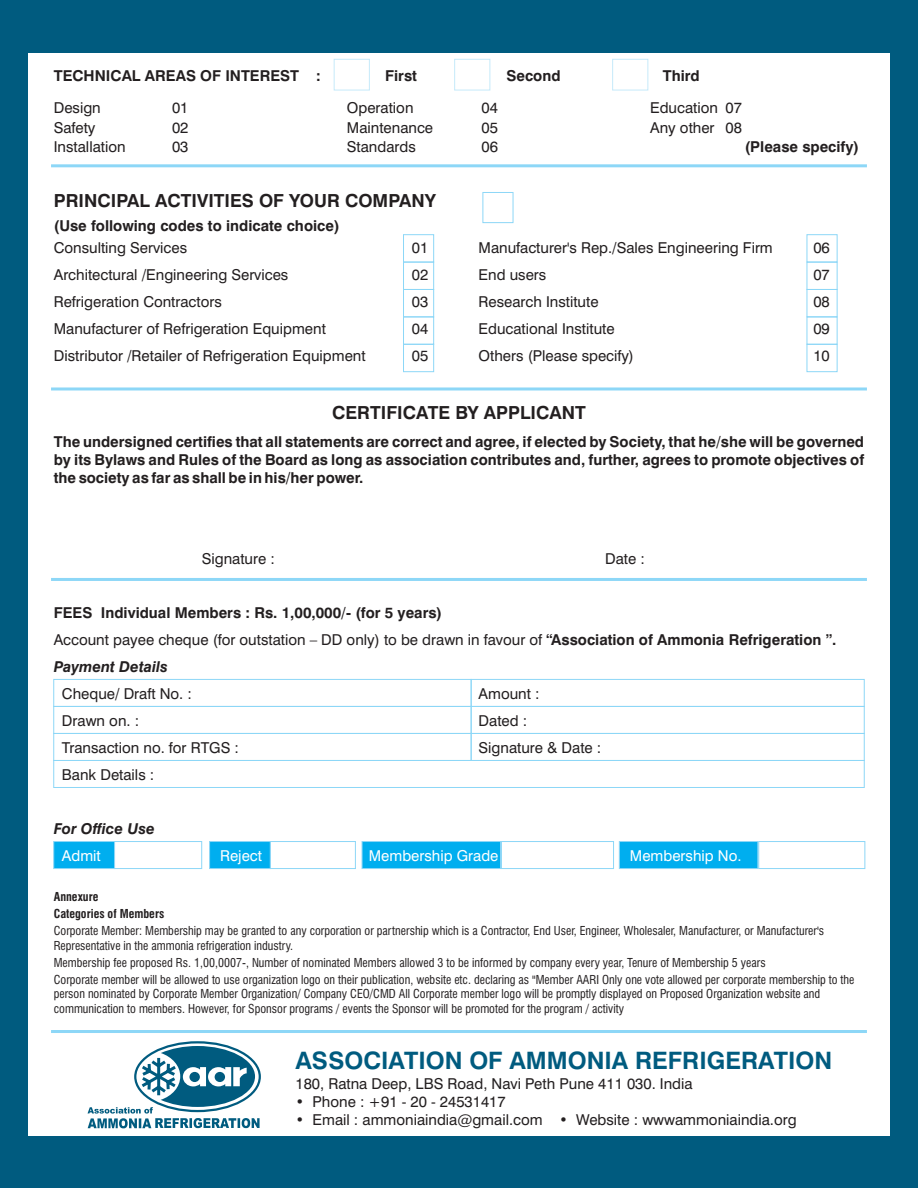
<style>
.page{position:relative;width:918px;height:1188px;background:#005b7f}
.page>*{position:absolute;margin:0;border:0;box-sizing:border-box;transform-origin:0 0}
.t1{font:700 24px "Swiss 721 BT";color:#005b7f}
.t2{font:700 18px "Swiss 721 BT";color:#231f20}
.t3{font:15px "Swiss 721 BT";color:#231f20}
.t4{font:700 15px/18px "Swiss 721 BT";color:#231f20;text-align:justify}
.t5{font:15px "Swiss 721 BT";color:#fff}
.t6{font:italic 700 15px "Swiss 721 BT";color:#231f20}
.t7{font:condensed 12px/14.4px "Swiss 721 BT";color:#231f20}
.t8{font:700 condensed 12px/17.2px "Swiss 721 BT";color:#231f20}
.s1{font-weight:400}
.s2{font-style:italic}
</style>
<div class="page">
<div style="left:28px;top:53px;width:862px;height:1082px;background:#fff"></div>
<div style="left:483px;top:192px;width:30px;height:31px;border:1px solid #8dd7f7"></div>
<div style="left:403px;top:234px;width:31px;height:28px;border:1px solid #8dd7f7"></div>
<div style="left:403px;top:262px;width:31px;height:28px;border:1px solid #8dd7f7"></div>
<div style="left:403px;top:289px;width:31px;height:28px;border:1px solid #8dd7f7"></div>
<div style="left:403px;top:317px;width:31px;height:28px;border:1px solid #8dd7f7"></div>
<div style="left:403px;top:344px;width:31px;height:28px;border:1px solid #8dd7f7"></div>
<div style="left:807px;top:234px;width:31px;height:28px;border:1px solid #8dd7f7"></div>
<div style="left:807px;top:262px;width:31px;height:28px;border:1px solid #8dd7f7"></div>
<div style="left:807px;top:289px;width:31px;height:28px;border:1px solid #8dd7f7"></div>
<div style="left:807px;top:317px;width:31px;height:28px;border:1px solid #8dd7f7"></div>
<div style="left:807px;top:344px;width:31px;height:28px;border:1px solid #8dd7f7"></div>
<hr style="left:51px;top:387px;width:816px;height:3px;background:#8dd7f7">
<hr style="left:51px;top:578px;width:816px;height:3px;background:#8dd7f7">
<div style="left:53px;top:679px;width:419px;height:28px;border:1px solid #8dd7f7"></div>
<div style="left:471px;top:679px;width:394px;height:28px;border:1px solid #8dd7f7"></div>
<div style="left:53px;top:706px;width:419px;height:28px;border:1px solid #8dd7f7"></div>
<div style="left:471px;top:706px;width:394px;height:28px;border:1px solid #8dd7f7"></div>
<div style="left:53px;top:733px;width:419px;height:28px;border:1px solid #8dd7f7"></div>
<div style="left:471px;top:733px;width:394px;height:28px;border:1px solid #8dd7f7"></div>
<svg style="left:53px;top:760px;width:812px;height:28px"></svg>
<div style="left:334px;top:59px;width:36px;height:31px;border:1px solid #c6eafa"></div>
<div style="left:454px;top:59px;width:36px;height:31px;border:1px solid #c6eafa"></div>
<div style="left:612px;top:59px;width:36px;height:31px;border:1px solid #c6eafa"></div>
<hr style="left:51px;top:164px;width:816px;height:3px;background:#8dd7f7">
<svg style="left:53px;top:841px;width:61px;height:28px;background:#0cb1ef"></svg>
<div style="left:114px;top:841px;width:88px;height:28px;border:1px solid #8dd7f7"></div>
<svg style="left:209px;top:841px;width:61px;height:28px;background:#0cb1ef"></svg>
<div style="left:270px;top:841px;width:86px;height:28px;border:1px solid #8dd7f7"></div>
<svg style="left:361px;top:841px;width:140px;height:28px;background:#0cb1ef"></svg>
<div style="left:501px;top:841px;width:113px;height:28px;border:1px solid #8dd7f7"></div>
<svg style="left:619px;top:841px;width:139px;height:28px;background:#0bb1ef"></svg>
<div style="left:758px;top:841px;width:107px;height:28px;border:1px solid #8dd7f7"></div>
<hr style="left:51px;top:1030px;width:816px;height:3px;background:#8dd7f7">
<svg style="left:88px;top:1046px;width:172px;height:82px"></svg>
<p class="t4" style="left:54px;top:68px;width:269px">TECHNICAL AREAS OF INTEREST :</p>
<p class="t4" style="left:385px;top:68px;width:33px">First</p>
<p class="t4" style="left:507px;top:68px;width:56px">Second</p>
<p class="t4" style="left:663px;top:68px;width:39px">Third</p>
<p class="t3" style="left:54px;top:101px;width:49px">Design</p>
<p class="t3" style="left:172px;top:101px;width:18px">01</p>
<p class="t3" style="left:347px;top:101px;width:68px">Operation</p>
<p class="t3" style="left:482px;top:101px;width:18px">04</p>
<p class="t3" style="left:650px;top:101px;width:93px">Education 07</p>
<p class="t3" style="left:54px;top:121px;width:43px">Safety</p>
<p class="t3" style="left:172px;top:121px;width:18px">02</p>
<p class="t3" style="left:347px;top:121px;width:88px">Maintenance</p>
<p class="t3" style="left:482px;top:121px;width:18px">05</p>
<p class="t3" style="left:650px;top:121px;width:93px">Any other 08</p>
<p class="t3" style="left:54px;top:141px;width:73px">Installation</p>
<p class="t3" style="left:172px;top:141px;width:18px">03</p>
<p class="t3" style="left:347px;top:141px;width:70px">Standards</p>
<p class="t3" style="left:482px;top:141px;width:18px">06</p>
<p class="t4" style="left:745px;top:139px;width:116px">(Please specify)</p>
<h2 class="t2" style="left:54px;top:194px;width:384px">PRINCIPAL ACTIVITIES OF YOUR COMPANY</h2>
<p class="t4" style="left:54px;top:218px;width:287px">(Use following codes to indicate choice)</p>
<p class="t3" style="left:54px;top:242px;width:135px">Consulting Services</p>
<p class="t3" style="left:412px;top:242px;width:18px">01</p>
<p class="t3" style="left:479px;top:242px;width:296px">Manufacturer's Rep./Sales Engineering Firm</p>
<p class="t3" style="left:813px;top:242px;width:18px">06</p>
<p class="t3" style="left:54px;top:269px;width:236px">Architectural /Engineering Services</p>
<p class="t3" style="left:412px;top:269px;width:18px">02</p>
<p class="t3" style="left:479px;top:269px;width:69px">End users</p>
<p class="t3" style="left:813px;top:269px;width:18px">07</p>
<p class="t3" style="left:54px;top:296px;width:170px">Refrigeration Contractors</p>
<p class="t3" style="left:412px;top:296px;width:18px">03</p>
<p class="t3" style="left:479px;top:296px;width:121px">Research Institute</p>
<p class="t3" style="left:813px;top:296px;width:18px">08</p>
<p class="t3" style="left:54px;top:323px;width:274px">Manufacturer of Refrigeration Equipment</p>
<p class="t3" style="left:412px;top:323px;width:18px">04</p>
<p class="t3" style="left:479px;top:323px;width:138px">Educational Institute</p>
<p class="t3" style="left:813px;top:323px;width:18px">09</p>
<p class="t3" style="left:54px;top:350px;width:313px">Distributor /Retailer of Refrigeration Equipment</p>
<p class="t3" style="left:412px;top:350px;width:18px">05</p>
<p class="t3" style="left:479px;top:350px;width:157px">Others (Please specify)</p>
<p class="t3" style="left:813px;top:350px;width:18px">10</p>
<h2 class="t2" style="left:332px;top:406px;width:255px">CERTIFICATE BY APPLICANT</h2>
<p class="t4" style="left:54px;top:435px;width:812px">The undersigned certifies that all statements are correct and agree, if elected by Society, that he/she will be governed by its Bylaws and Rules of the Board as long as association contributes and, further, agrees to promote objectives of the society as far as shall be in his/her power.</p>
<p class="t3" style="left:202px;top:553px;width:75px">Signature :</p>
<p class="t3" style="left:605px;top:553px;width:41px">Date :</p>
<p class="t4" style="left:54px;top:601px;width:784px;line-height:27px;text-align:left">FEES Individual Members : Rs. 1,00,000/- (for 5 years)<br><span class="s1">Account payee cheque (for outstation – DD only) to be drawn in favour of</span> “Association of Ammonia Refrigeration ”.<br><span class="s2">Payment Details</span></p>
<p class="t3" style="left:62px;top:688px;width:131px">Cheque/ Draft No. :</p>
<p class="t3" style="left:479px;top:688px;width:62px">Amount :</p>
<p class="t3" style="left:62px;top:715px;width:79px">Drawn on. :</p>
<p class="t3" style="left:479px;top:715px;width:50px">Dated :</p>
<p class="t3" style="left:62px;top:742px;width:178px">Transaction no. for RTGS :</p>
<p class="t3" style="left:479px;top:742px;width:124px">Signature &amp; Date :</p>
<p class="t3" style="left:62px;top:769px;width:94px">Bank Details :</p>
<p class="t6" style="left:54px;top:823px;width:103px">For Office Use</p>
<p class="t5" style="left:62px;top:850px;width:40px">Admit</p>
<p class="t5" style="left:220px;top:850px;width:43px">Reject</p>
<p class="t5" style="left:369px;top:850px;width:131px">Membership Grade</p>
<p class="t5" style="left:630px;top:850px;width:113px">Membership No.</p>
<p class="t8" style="left:54px;top:889px;width:112px">Annexure<br>Categories of Members</p>
<p class="t7" style="left:54px;top:925px;width:772px">Corporate Member: Membership may be granted to any corporation or partnership which is a Contractor, End User, Engineer, Wholesaler, Manufacturer, or Manufacturer's<br>Representative in the ammonia refrigeration industry.</p>
<p class="t7" style="left:54px;top:955px;width:802px;line-height:17.2px">Membership fee proposed Rs. 1,00,0007-, Number of nominated Members allowed 3 to be informed by company every year, Tenure of Membership 5 years<br>Corporate member will be allowed to use organization logo on their publication, website etc. declaring as "Member AARI Only one vote allowed per corporate membership to the</p>
<p class="t7" style="left:54px;top:988px;width:768px">person nominated by Corporate Member Organization/ Company CEO/CMD All Corporate member logo will be promptly displayed on Proposed Organization website and communication to members. However, for Sponsor programs / events the Sponsor will be promoted for the program / activity</p>
<h1 class="t1" style="left:295px;top:1051px;width:538px">ASSOCIATION OF AMMONIA REFRIGERATION</h1>
<p class="t3" style="left:295px;top:1078px;width:399px">180, Ratna Deep, LBS Road, Navi Peth Pune 411 030. India</p>
<p class="t3" style="left:295px;top:1096px;width:212px">• Phone : +91 - 20 - 24531417</p>
<p class="t3" style="left:295px;top:1114px;width:503px">• Email : ammoniaindia@gmail.com • Website : wwwammoniaindia.org</p>
</div>
